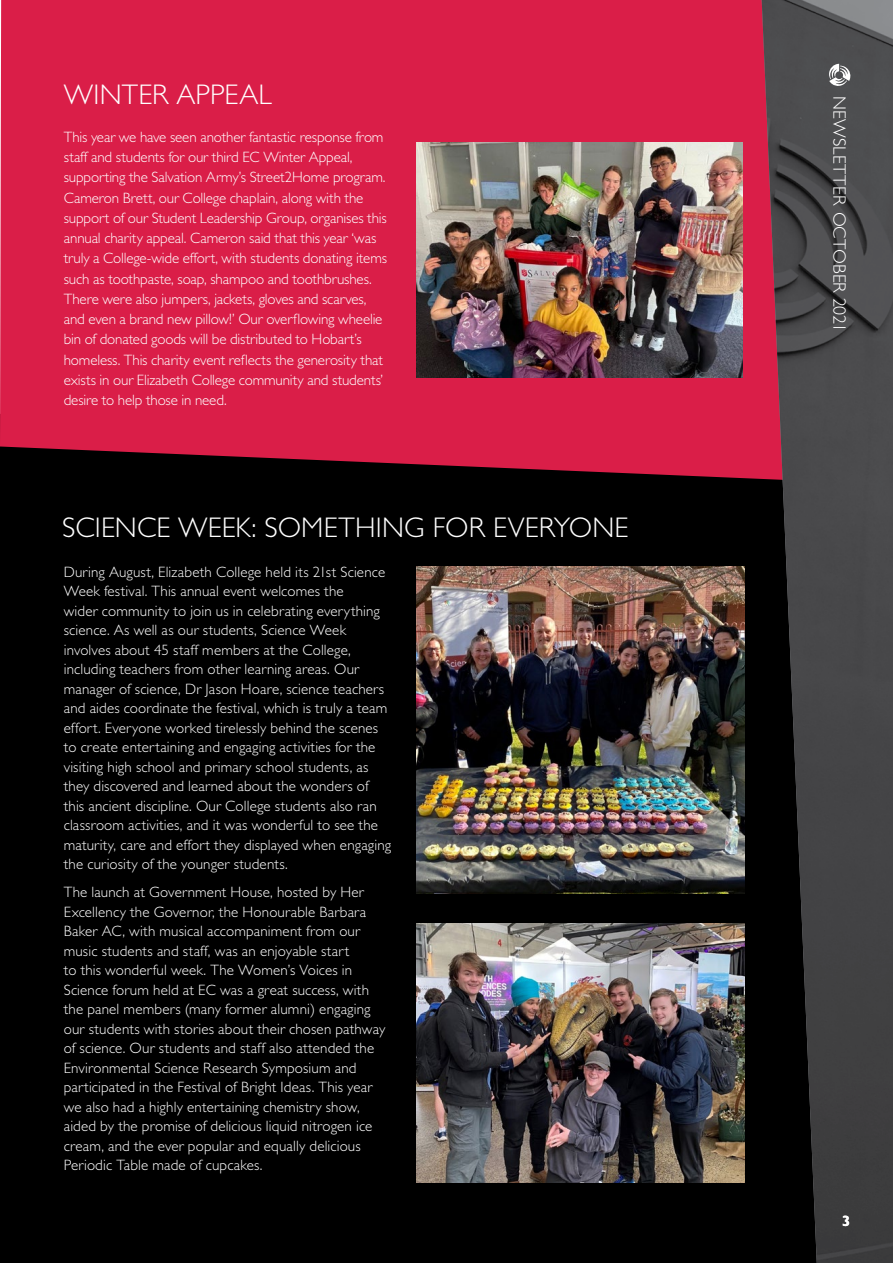
<style>
.page{position:relative;width:893px;height:1263px;background:#fff}
.page>*{position:absolute;margin:0;border:0;box-sizing:border-box;transform-origin:0 0}
.t1{font:300 28.5px "Gill Sans Std";letter-spacing:.005em;color:#fff}
.t2{font:300 18px "Gill Sans Std";letter-spacing:.005em;color:#fff}
.t3{font:300 15px/19.5px "Gill Sans Std";letter-spacing:.01em;color:#fff}
.t4{font:300 15px/20.2px "Gill Sans Std";letter-spacing:-.01em;color:#fff}
.t5{font:700 15px "Gill Sans Std";color:#fff}
</style>
<div class="page">
<div style="left:0;top:484px;width:761px;height:779px;background:#000"></div>
<div style="left:0;top:0;width:761px;height:484px;background:#da1e48"></div>
<img style="left:417px;top:142px;width:326px;height:236px">
<img style="left:417px;top:567px;width:327px;height:327px">
<img style="left:417px;top:924px;width:327px;height:258px">
<img style="left:761px;top:0;width:132px;height:1263px">
<svg style="left:829px;top:64px;width:21px;height:22px"></svg>
<h1 class="t1" style="left:64px;top:79px;width:210px">WINTER APPEAL</h1>
<p class="t4" style="left:64px;top:127px;width:325px">This year we have seen another fantastic response from staff and students for our third EC Winter Appeal, supporting the Salvation Army’s Street2Home program.<br>Cameron Brett, our College chaplain, along with the support of our Student Leadership Group, organises this annual charity appeal. Cameron said that this year ‘was truly a College-wide effort, with students donating items such as toothpaste, soap, shampoo and toothbrushes.<br>There were also jumpers, jackets, gloves and scarves, and even a brand new pillow!’ Our overflowing wheelie bin of donated goods will be distributed to Hobart’s homeless. This charity event reflects the generosity that exists in our Elizabeth College community and students’ desire to help those in need.</p>
<h1 class="t1" style="left:62px;top:511px;width:568px">SCIENCE WEEK: SOMETHING FOR EVERYONE</h1>
<p class="t3" style="left:64px;top:562px;width:329px">During August, Elizabeth College held its 21st Science Week festival. This annual event welcomes the<br>wider community to join us in celebrating everything science. As well as our students, Science Week involves about 45 staff members at the College, including teachers from other learning areas. Our manager of science, Dr Jason Hoare, science teachers and aides coordinate the festival, which is truly a team effort. Everyone worked tirelessly behind the scenes to create entertaining and engaging activities for the visiting high school and primary school students, as they discovered and learned about the wonders of this ancient discipline. Our College students also ran classroom activities, and it was wonderful to see the maturity, care and effort they displayed when engaging the curiosity of the younger students.</p>
<p class="t3" style="left:64px;top:883px;width:323px">The launch at Government House, hosted by Her Excellency the Governor, the Honourable Barbara Baker AC, with musical accompaniment from our music students and staff, was an enjoyable start<br>to this wonderful week. The Women’s Voices in Science forum held at EC was a great success, with the panel members (many former alumni) engaging our students with stories about their chosen pathway of science. Our students and staff also attended the Environmental Science Research Symposium and participated in the Festival of Bright Ideas. This year we also had a highly entertaining chemistry show, aided by the promise of delicious liquid nitrogen ice cream, and the ever popular and equally delicious Periodic Table made of cupcakes.</p>
<p class="t2" style="left:850px;top:96px;width:238px;rotate:90deg">NEWSLETTER OCTOBER 2021</p>
<p class="t5" style="left:842px;top:1212px;width:10px">3</p>
</div>
